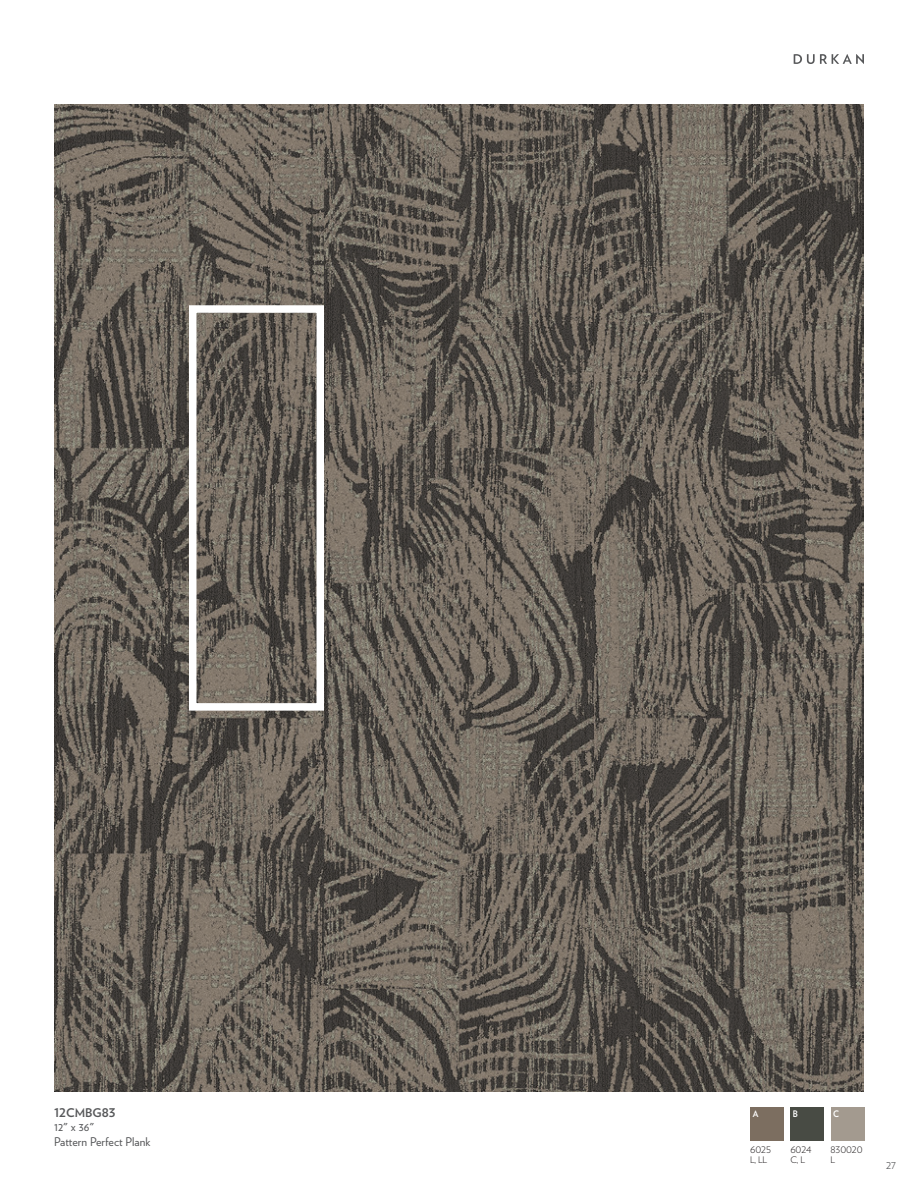
<style>
.page{position:relative;width:918px;height:1188px;background:#fff}
.page>*{position:absolute;margin:0;border:0;box-sizing:border-box;transform-origin:0 0}
.t1{font:12px/14.4px "Verlag";color:#57585a}
.t2{font:700 12px "Verlag";color:#57585a}
.t3{font:300 12px "Verlag";color:#57585a}
.t4{font:300 9px/10.8px "Verlag";letter-spacing:-.01em;color:#231f20}
.t5{font:700 9px "Verlag";color:#fff;scale:.91 1}
</style>
<div class="page">
<img style="left:54px;top:105px;width:810px;height:986px">
<svg style="left:185px;top:302px;width:143px;height:412px;background:#79736c"></svg>
<div style="left:790px;top:1107px;width:34px;height:34px;background:#484b44"></div>
<div style="left:750px;top:1107px;width:34px;height:34px;background:#7c6e60"></div>
<div style="left:831px;top:1107px;width:33px;height:34px;background:#a39a8f"></div>
<svg style="left:794px;top:54px;width:70px;height:10px"></svg>
<p class="t2" style="left:54px;top:1103px;width:63px">12CMBG83</p>
<p class="t1" style="left:54px;top:1119px;width:98px">12" x 36"<br>Pattern Perfect Plank</p>
<p class="t5" style="left:753px;top:1107px;width:8px">A</p>
<p class="t4" style="left:750px;top:1144px;width:22px">6025<br>L, LL</p>
<p class="t5" style="left:793px;top:1107px;width:7px">B</p>
<p class="t4" style="left:790px;top:1144px;width:23px">6024<br>C, L</p>
<p class="t5" style="left:833px;top:1107px;width:8px">C</p>
<p class="t4" style="left:831px;top:1144px;width:34px">830020<br>L</p>
<p class="t3" style="left:886px;top:1156px;width:11px">27</p>
</div>
